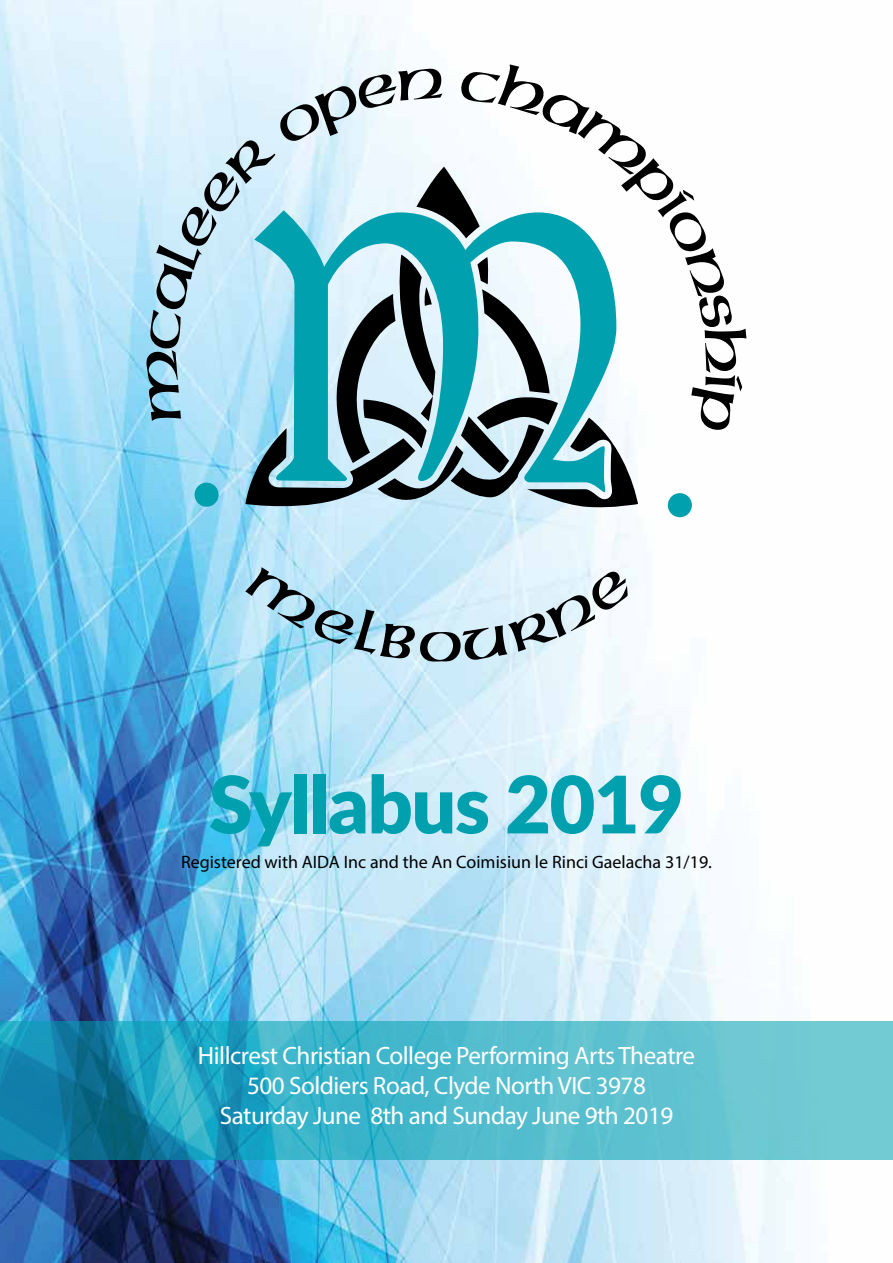
<style>
.page{position:relative;width:893px;height:1263px;background:#fff}
.page>*{position:absolute;margin:0;border:0;box-sizing:border-box;transform-origin:0 0}
.t1{font:900 79.2px "Lato";letter-spacing:-.02em;color:#00a0af}
.t2{font:25.2px/30px "Myriad Pro";letter-spacing:-.02em;color:#fff;text-align:center}
.t3{font:18px "Myriad Pro";color:#000}
</style>
<div class="page">
<img style="left:0;top:0;width:893px;height:1263px">
<svg style="left:0;top:1020px;width:893px;height:139px;background:#45b0c5"></svg>
<div style="left:668px;top:493px;width:24px;height:24px;background:#00a0af;border-radius:50%"></div>
<svg style="left:146px;top:64px;width:600px;height:449px"></svg>
<svg style="left:254px;top:210px;width:362px;height:283px;background:#6da9b3"></svg>
<svg style="left:245px;top:567px;width:383px;height:94px;background:#aecad6"></svg>
<div style="left:195px;top:483px;width:24px;height:24px;background:#00a0af;border-radius:50%"></div>
<h1 class="t1" style="left:209px;top:745px;width:477px">Syllabus 2019</h1>
<p class="t3" style="left:181px;top:851px;width:532px">Registered with AIDA Inc and the An Coimisiun le Rinci Gaelacha 31/19.</p>
<p class="t2" style="left:198px;top:1040px;width:499px">Hillcrest Christian College Performing Arts Theatre<br>500 Soldiers Road, Clyde North VIC 3978<br>Saturday June 8th and Sunday June 9th 2019</p>
</div>
